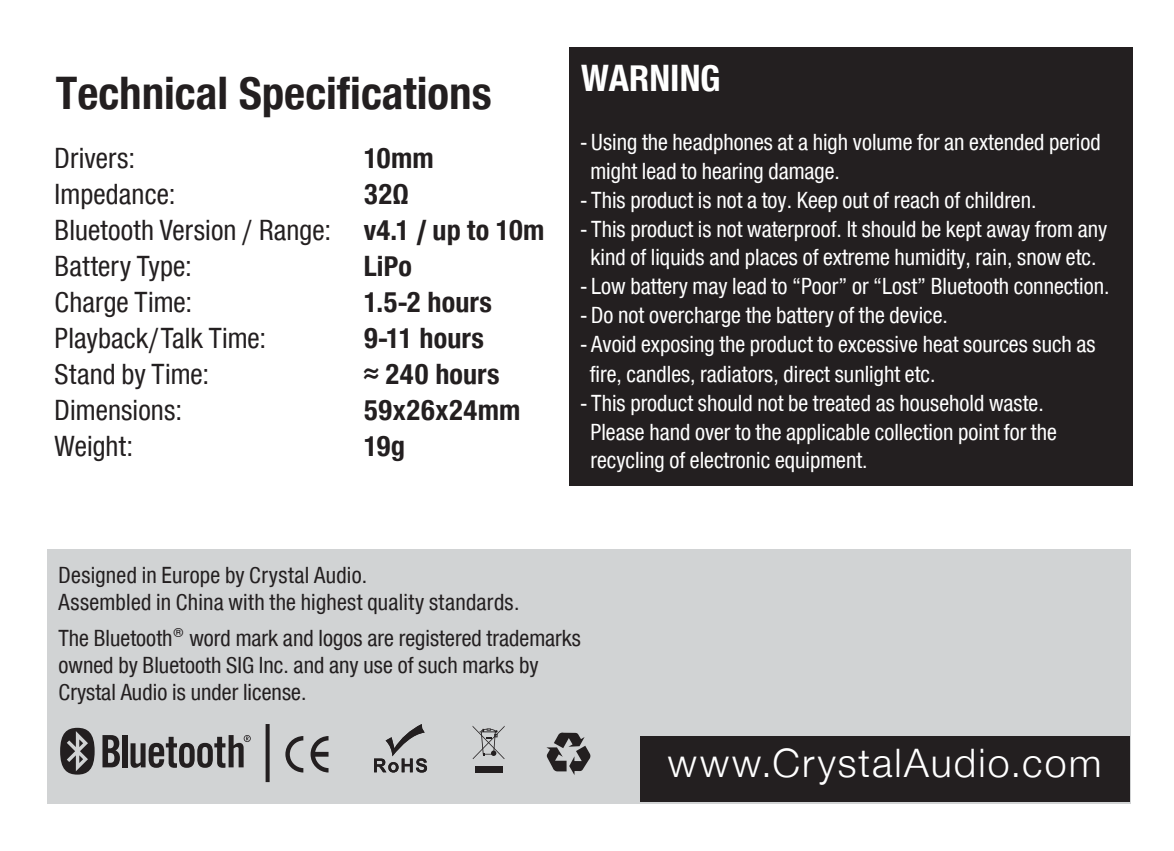
<style>
.page{position:relative;width:1174px;height:851px;background:#fff}
.page>*{position:absolute;margin:0;border:0;box-sizing:border-box;transform-origin:0 0}
.t1{font:700 condensed 48px "Helvetica Neue Greek";color:#231f20}
.t2{font:300 42px "Helvetica Neue Greek";letter-spacing:.05em;color:#fff}
.t3{font:700 condensed 39px "Helvetica Neue Greek";color:#fff}
.t4{font:condensed 30px/36px "Helvetica Neue Greek";letter-spacing:.005em;color:#231f20}
.t5{font:700 condensed 30px/36px "Helvetica Neue Greek";letter-spacing:.005em;color:#231f20}
.t6{font:condensed 24px/28.8px "Helvetica Neue Greek";color:#fff}
.t7{font:condensed 24px/27px "Helvetica Neue Greek";color:#231f20}
</style>
<div class="page">
<div style="left:47px;top:549px;width:1083px;height:254px;background:#d1d3d4"></div>
<div style="left:569px;top:47px;width:564px;height:438px;background:#231f20"></div>
<svg style="left:285px;top:736px;width:18px;height:36px"></svg>
<svg style="left:310px;top:736px;width:18px;height:36px"></svg>
<div style="left:475px;top:765px;width:27px;height:7px;background:#231f20"></div>
<svg style="left:472px;top:726px;width:32px;height:33px"></svg>
<svg style="left:374px;top:724px;width:53px;height:48px"></svg>
<div style="left:265px;top:724px;width:5px;height:58px;background:#231f20"></div>
<div style="left:640px;top:736px;width:490px;height:65px;background:#231f20"></div>
<svg style="left:102px;top:735px;width:18px;height:32px"></svg>
<div style="left:122px;top:735px;width:5px;height:32px;background:#231f20"></div>
<svg style="left:130px;top:735px;width:120px;height:32px"></svg>
<svg style="left:60px;top:727px;width:35px;height:47px"></svg>
<svg style="left:546px;top:732px;width:44px;height:43px"></svg>
<h1 class="t1" style="left:56px;top:67px;width:437px">Technical Specifications</h1>
<p class="t4" style="left:55px;top:140px;width:278px">Drivers:<br>Impedance:<br>Bluetooth Version / Range:<br>Battery Type:<br>Charge Time:<br>Playback/Talk Time:<br>Stand by Time:<br>Dimensions:<br>Weight:</p>
<p class="t5" style="left:364px;top:140px;width:182px">10mm<br>32Ω<br>v4.1 / up to 10m<br>LiPo<br>1.5-2 hours<br>9-11 hours<br>≈ 240 hours<br>59x26x24mm<br>19g</p>
<p class="t7" style="left:58px;top:561px;width:462px">Designed in Europe by Crystal Audio.<br>Assembled in China with the highest quality standards.</p>
<h3 class="t3" style="left:581px;top:58px;width:141px">WARNING</h3>
<p class="t6" style="left:590px;top:128px;width:512px;text-indent:-9px">- Using the headphones at a high volume for an extended period might lead to hearing damage.</p>
<p class="t6" style="left:581px;top:185px;width:457px">- This product is not a toy. Keep out of reach of children.</p>
<p class="t6" style="left:581px;top:214px;width:527px;text-align:center">- This product is not waterproof. It should be kept away from any kind of liquids and places of extreme humidity, rain, snow etc.</p>
<p class="t6" style="left:581px;top:272px;width:530px">- Low battery may lead to “Poor” or “Lost” Bluetooth connection.</p>
<p class="t6" style="left:581px;top:300px;width:368px">- Do not overcharge the battery of the device.</p>
<p class="t6" style="left:590px;top:329px;width:507px;line-height:30px;text-indent:-9px">- Avoid exposing the product to excessive heat sources such as fire, candles, radiators, direct sunlight etc.</p>
<p class="t6" style="left:590px;top:388px;width:468px;text-indent:-9px">- This product should not be treated as household waste.<br>Please hand over to the applicable collection point for the recycling of electronic equipment.</p>
<p class="t7" style="left:58px;top:624px;width:524px">The Bluetooth® word mark and logos are registered trademarks owned by Bluetooth SIG Inc. and any use of such marks by<br>Crystal Audio is under license.</p>
<h2 class="t2" style="left:668px;top:740px;width:435px">www.CrystalAudio.com</h2>
</div>
